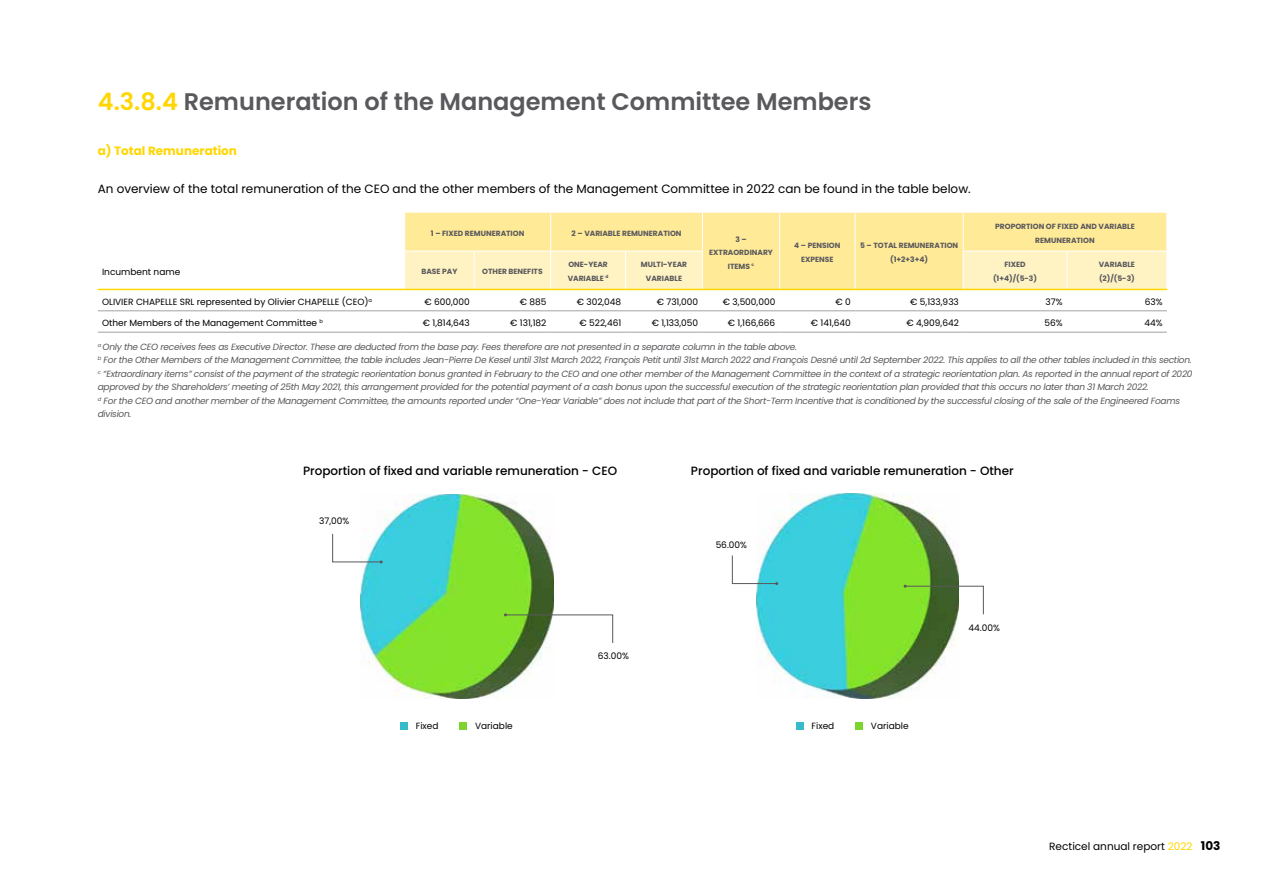
<style>
.page{position:relative;width:1263px;height:893px;background:#fff}
.page>*{position:absolute;margin:0;border:0;box-sizing:border-box;transform-origin:0 0}
.t1{font:600 24px "Poppins";color:#59585c}
.t2{font:12px "Poppins";color:#000}
.t3{font:500 12px "Poppins";color:#000}
.t4{font:700 12px "Poppins";color:#ffd600}
.t5{font:10.5px "Poppins";color:#000}
.t6{font:italic 9px/13.5px "Poppins";letter-spacing:-.03em;color:#59585c}
.t7{font:9px "Poppins";color:#000}
.t8{font:700 7.5px/13.5px "Poppins";color:#59585c;text-align:center}
.s1{color:#ffd600}
.s2{font-weight:700;font-size:12px}
</style>
<div class="page">
<img style="left:757px;top:493px;width:201px;height:205px">
<img style="left:361px;top:494px;width:193px;height:204px">
<div style="left:405px;top:213px;width:761px;height:38px;background:#ffea98"></div>
<svg style="left:405px;top:251px;width:761px;height:38px;background:#ffefb3"></svg>
<svg style="left:98px;top:311px;width:1069px;height:21px"></svg>
<hr style="left:550px;top:251px;width:1px;height:38px;background:#fff">
<hr style="left:625px;top:251px;width:1px;height:38px;background:#fff">
<hr style="left:1066px;top:251px;width:1px;height:38px;background:#fff">
<hr style="left:404px;top:251px;width:70px;height:1px;background:#fff">
<hr style="left:474px;top:251px;width:77px;height:1px;background:#fff">
<hr style="left:550px;top:213px;width:1px;height:38px;background:#fff">
<hr style="left:551px;top:251px;width:74px;height:1px;background:#fff">
<hr style="left:625px;top:251px;width:78px;height:1px;background:#fff">
<hr style="left:702px;top:213px;width:1px;height:38px;background:#fff">
<hr style="left:702px;top:251px;width:1px;height:38px;background:#fff">
<hr style="left:779px;top:213px;width:1px;height:38px;background:#fff">
<hr style="left:779px;top:251px;width:1px;height:38px;background:#fff">
<hr style="left:855px;top:213px;width:1px;height:38px;background:#fff">
<hr style="left:855px;top:251px;width:1px;height:38px;background:#fff">
<hr style="left:963px;top:251px;width:1px;height:38px;background:#fff">
<hr style="left:963px;top:213px;width:1px;height:38px;background:#fff">
<hr style="left:963px;top:251px;width:104px;height:1px;background:#fff">
<hr style="left:1067px;top:251px;width:100px;height:1px;background:#fff">
<hr style="left:98px;top:310px;width:307px;height:1px;background:#a5a0a3">
<hr style="left:98px;top:332px;width:307px;height:1px;background:#a5a0a3">
<hr style="left:405px;top:310px;width:69px;height:1px;background:#a5a0a3">
<hr style="left:405px;top:332px;width:69px;height:1px;background:#a5a0a3">
<hr style="left:474px;top:310px;width:77px;height:1px;background:#a5a0a3">
<hr style="left:474px;top:332px;width:77px;height:1px;background:#a5a0a3">
<hr style="left:551px;top:310px;width:74px;height:1px;background:#a5a0a3">
<hr style="left:625px;top:310px;width:77px;height:1px;background:#a5a0a3">
<hr style="left:702px;top:310px;width:78px;height:1px;background:#a5a0a3">
<hr style="left:780px;top:310px;width:75px;height:1px;background:#a5a0a3">
<hr style="left:855px;top:310px;width:108px;height:1px;background:#a5a0a3">
<hr style="left:963px;top:310px;width:104px;height:1px;background:#a5a0a3">
<hr style="left:1067px;top:310px;width:100px;height:1px;background:#a5a0a3">
<hr style="left:551px;top:332px;width:74px;height:1px;background:#a5a0a3">
<hr style="left:625px;top:332px;width:77px;height:1px;background:#a5a0a3">
<hr style="left:702px;top:332px;width:78px;height:1px;background:#a5a0a3">
<hr style="left:780px;top:332px;width:75px;height:1px;background:#a5a0a3">
<hr style="left:855px;top:332px;width:108px;height:1px;background:#a5a0a3">
<hr style="left:963px;top:332px;width:104px;height:1px;background:#a5a0a3">
<hr style="left:1067px;top:332px;width:100px;height:1px;background:#a5a0a3">
<hr style="left:474px;top:251px;width:1px;height:38px;background:#fff">
<hr style="left:98px;top:289px;width:307px;height:1px;background:#ffd600">
<hr style="left:405px;top:289px;width:69px;height:1px;background:#ffd600">
<hr style="left:474px;top:289px;width:77px;height:1px;background:#ffd600">
<hr style="left:551px;top:289px;width:74px;height:1px;background:#ffd600">
<hr style="left:625px;top:289px;width:77px;height:1px;background:#ffd600">
<hr style="left:702px;top:289px;width:78px;height:1px;background:#ffd600">
<hr style="left:780px;top:289px;width:75px;height:1px;background:#ffd600">
<hr style="left:855px;top:289px;width:108px;height:1px;background:#ffd600">
<hr style="left:963px;top:289px;width:104px;height:1px;background:#ffd600">
<hr style="left:1067px;top:289px;width:100px;height:1px;background:#ffd600">
<svg style="left:332px;top:533px;width:51px;height:30px"></svg>
<svg style="left:504px;top:613px;width:109px;height:31px"></svg>
<svg style="left:904px;top:585px;width:80px;height:30px"></svg>
<svg style="left:732px;top:555px;width:46px;height:30px"></svg>
<div style="left:459px;top:722px;width:7px;height:7px;background:#7dd42d"></div>
<div style="left:855px;top:722px;width:7px;height:7px;background:#7dd42d"></div>
<div style="left:400px;top:722px;width:7px;height:7px;background:#37bbca"></div>
<div style="left:796px;top:722px;width:7px;height:7px;background:#37bbca"></div>
<h1 class="t1" style="left:98px;top:88px;width:775px"><span class="s1">4.3.8.4</span> Remuneration of the Management Committee Members</h1>
<h2 class="t4" style="left:98px;top:144px;width:141px">a) Total Remuneration</h2>
<h2 class="t2" style="left:98px;top:182px;width:874px">An overview of the total remuneration of the CEO and the other members of the Management Committee in 2022 can be found in the table below.</h2>
<p class="t8" style="left:431px;top:226px;width:95px">1 – FIXED REMUNERATION</p>
<p class="t8" style="left:572px;top:226px;width:111px">2 – VARIABLE REMUNERATION</p>
<p class="t8" style="left:709px;top:232px;width:65px">3 –<br>EXTRAORDINARY<br>ITEMS <sup>c</sup></p>
<p class="t8" style="left:794px;top:239px;width:48px">4 – PENSION<br>EXPENSE</p>
<p class="t8" style="left:860px;top:239px;width:100px">5 – TOTAL REMUNERATION (1+2+3+4)</p>
<p class="t8" style="left:995px;top:220px;width:141px">PROPORTION OF FIXED AND VARIABLE<br>REMUNERATION</p>
<p class="t7" style="left:102px;top:267px;width:80px">Incumbent name</p>
<p class="t8" style="left:421px;top:265px;width:37px">BASE PAY</p>
<p class="t8" style="left:482px;top:265px;width:62px">OTHER BENEFITS</p>
<p class="t8" style="left:568px;top:258px;width:42px;text-align:left">ONE-YEAR<br>VARIABLE <sup>d</sup></p>
<p class="t8" style="left:641px;top:258px;width:48px">MULTI-YEAR<br>VARIABLE</p>
<p class="t8" style="left:993px;top:258px;width:46px">FIXED (1+4)/(5-3)</p>
<p class="t8" style="left:1099px;top:258px;width:38px;text-align:left">VARIABLE (2)/(5-3)</p>
<p class="t7" style="left:102px;top:296px;width:272px">OLIVIER CHAPELLE SRL represented by Olivier CHAPELLE (CEO)<sup>a</sup></p>
<p class="t7" style="left:424px;top:296px;width:47px">€ 600,000</p>
<p class="t7" style="left:520px;top:296px;width:28px">€ 885</p>
<p class="t7" style="left:577px;top:296px;width:46px">€ 302,048</p>
<p class="t7" style="left:657px;top:296px;width:43px">€ 731,000</p>
<p class="t7" style="left:723px;top:296px;width:54px">€ 3,500,000</p>
<p class="t7" style="left:835px;top:296px;width:17px">€ 0</p>
<p class="t7" style="left:910px;top:296px;width:50px">€ 5,133,933</p>
<p class="t7" style="left:1046px;top:296px;width:19px">37%</p>
<p class="t7" style="left:1145px;top:296px;width:19px">63%</p>
<p class="t7" style="left:102px;top:318px;width:223px">Other Members of the Management Committee <sup>b</sup></p>
<p class="t7" style="left:423px;top:318px;width:49px">€ 1,814,643</p>
<p class="t7" style="left:510px;top:318px;width:38px">€ 131,182</p>
<p class="t7" style="left:579px;top:318px;width:43px">€ 522,461</p>
<p class="t7" style="left:652px;top:318px;width:48px">€ 1,133,050</p>
<p class="t7" style="left:728px;top:318px;width:49px">€ 1,166,666</p>
<p class="t7" style="left:811px;top:318px;width:41px">€ 141,640</p>
<p class="t7" style="left:906px;top:318px;width:54px">€ 4,909,642</p>
<p class="t7" style="left:1044px;top:318px;width:20px">56%</p>
<p class="t7" style="left:1144px;top:318px;width:20px">44%</p>
<p class="t6" style="left:98px;top:340px;width:1096px"><sup>a</sup> Only the CEO receives fees as Executive Director. These are deducted from the base pay. Fees therefore are not presented in a separate column in the table above.<br><sup>b</sup> For the Other Members of the Management Committee, the table includes Jean-Pierre De Kesel until 31st March 2022, François Petit until 31st March 2022 and François Desné until 2d September 2022. This applies to all the other tables included in this section. <sup>c</sup> “Extraordinary items” consist of the payment of the strategic reorientation bonus granted in February to the CEO and one other member of the Management Committee in the context of a strategic reorientation plan. As reported in the annual report of 2020 approved by the Shareholders’ meeting of 25th May 2021, this arrangement provided for the potential payment of a cash bonus upon the successful execution of the strategic reorientation plan provided that this occurs no later than 31 March 2022.<br><sup>d</sup> For the CEO and another member of the Management Committee, the amounts reported under “One-Year Variable” does not include that part of the Short-Term Incentive that is conditioned by the successful closing of the sale of the Engineered Foams division.</p>
<h2 class="t3" style="left:303px;top:463px;width:316px">Proportion of fixed and variable remuneration - CEO</h2>
<h2 class="t3" style="left:691px;top:463px;width:324px">Proportion of fixed and variable remuneration - Other</h2>
<p class="t7" style="left:319px;top:516px;width:32px">37,00%</p>
<p class="t7" style="left:598px;top:650px;width:33px">63.00%</p>
<p class="t7" style="left:716px;top:539px;width:33px">56.00%</p>
<p class="t7" style="left:416px;top:721px;width:24px">Fixed</p>
<p class="t7" style="left:475px;top:721px;width:39px">Variable</p>
<p class="t7" style="left:812px;top:721px;width:24px">Fixed</p>
<p class="t7" style="left:871px;top:721px;width:39px">Variable</p>
<p class="t7" style="left:968px;top:623px;width:33px">44.00%</p>
<p class="t5" style="left:1049px;top:841px;width:173px">Recticel annual report <span class="s1">2022</span> <span class="s2">103</span></p>
</div>
